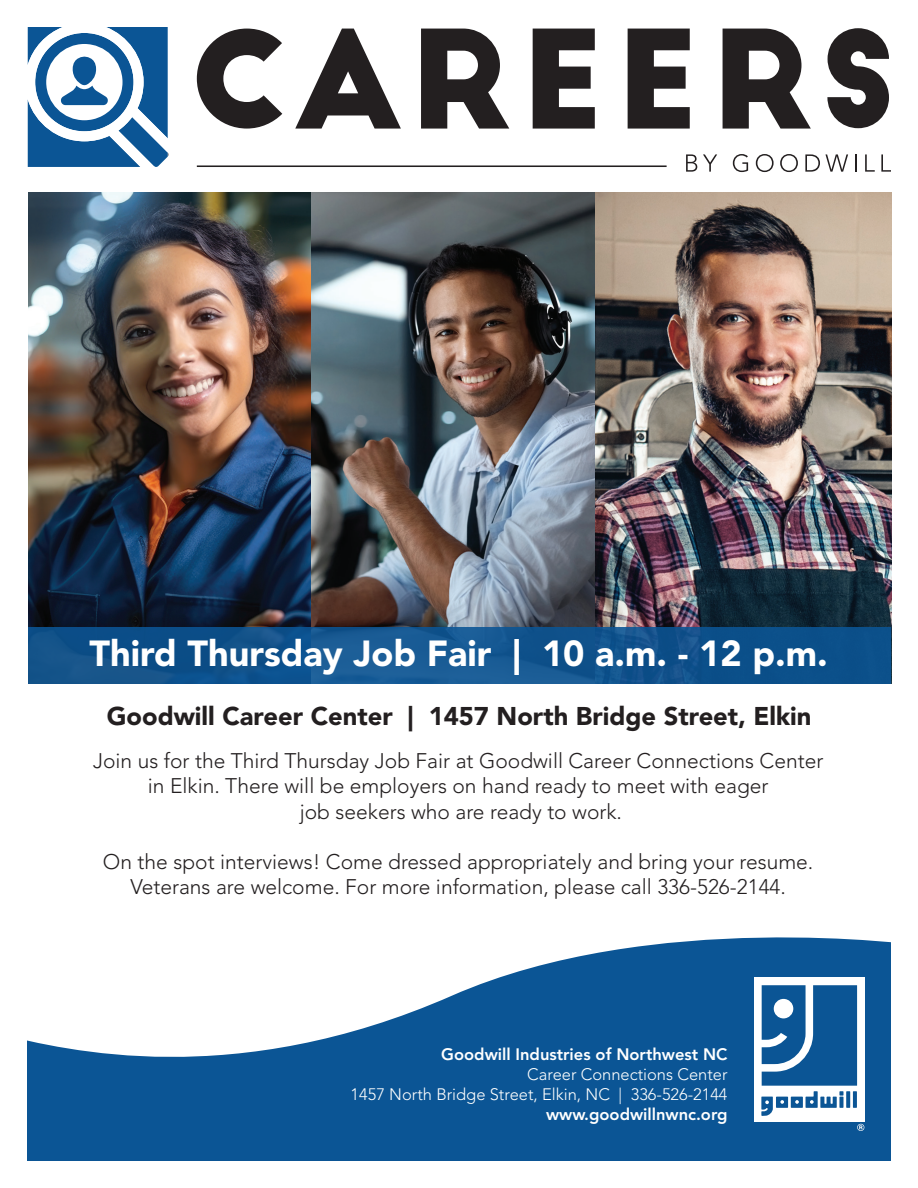
<style>
.page{position:relative;width:918px;height:1188px;background:#fff}
.page>*{position:absolute;margin:0;border:0;box-sizing:border-box;transform-origin:0 0}
.t1{font:900 36px "Avenir LT Std";color:#fff}
.t2{font:900 25.5px "Avenir LT Std";color:#231f20}
.t3{font:300 21px/25.2px "Avenir LT Std";color:#231f20;text-align:center}
.t4{font:300 16.5px/19.8px "Avenir LT Std";color:#fff;text-align:right}
.t5{font:800 16.5px "Avenir LT Std";color:#fff}
</style>
<div class="page">
<img style="left:28px;top:192px;width:863px;height:435px">
<svg style="left:686px;top:154px;width:11px;height:18px"></svg>
<svg style="left:703px;top:154px;width:14px;height:18px"></svg>
<svg style="left:733px;top:154px;width:15px;height:18px"></svg>
<svg style="left:756px;top:154px;width:18px;height:18px"></svg>
<svg style="left:780px;top:154px;width:18px;height:18px"></svg>
<svg style="left:805px;top:154px;width:43px;height:18px"></svg>
<svg style="left:855px;top:154px;width:1px;height:18px"></svg>
<svg style="left:865px;top:154px;width:10px;height:18px"></svg>
<svg style="left:881px;top:154px;width:10px;height:18px"></svg>
<hr style="left:197px;top:165px;width:470px;height:2px;background:#231f20">
<svg style="left:723px;top:29px;width:88px;height:100px"></svg>
<svg style="left:827px;top:28px;width:62px;height:100px"></svg>
<svg style="left:197px;top:29px;width:85px;height:100px"></svg>
<svg style="left:295px;top:29px;width:106px;height:100px"></svg>
<svg style="left:421px;top:29px;width:88px;height:100px"></svg>
<svg style="left:533px;top:29px;width:62px;height:100px"></svg>
<svg style="left:628px;top:29px;width:62px;height:100px"></svg>
<svg style="left:28px;top:27px;width:141px;height:140px"></svg>
<svg style="left:27px;top:937px;width:864px;height:224px;fill:#0b5595"></svg>
<div style="left:754px;top:978px;width:111px;height:144px;background:#fff"></div>
<svg style="left:857px;top:1124px;width:7px;height:7px"></svg>
<svg style="left:761px;top:985px;width:96px;height:131px"></svg>
<svg style="left:839px;top:1097px;width:4px;height:11px"></svg>
<svg style="left:846px;top:1091px;width:4px;height:17px"></svg>
<svg style="left:853px;top:1091px;width:4px;height:17px"></svg>
<div style="left:28px;top:627px;width:863px;height:57px;background:linear-gradient(to right,#14558d,#0e528d)"></div>
<h1 class="t1" style="left:89px;top:632px;width:740px">Third Thursday Job Fair | 10 a.m. - 12 p.m.</h1>
<p class="t2" style="left:107px;top:701px;width:706px">Goodwill Career Center | 1457 North Bridge Street, Elkin</p>
<p class="t3" style="left:93px;top:748px;width:732px">Join us for the Third Thursday Job Fair at Goodwill Career Connections Center in Elkin. There will be employers on hand ready to meet with eager<br>job seekers who are ready to work.</p>
<p class="t3" style="left:103px;top:849px;width:712px">On the spot interviews! Come dressed appropriately and bring your resume.<br>Veterans are welcome. For more information, please call 336-526-2144.</p>
<p class="t5" style="left:441px;top:1045px;width:288px">Goodwill Industries of Northwest NC</p>
<p class="t4" style="left:351px;top:1065px;width:378px">Career Connections Center<br>1457 North Bridge Street, Elkin, NC | 336-526-2144</p>
<p class="t5" style="left:546px;top:1104px;width:183px">www.goodwillnwnc.org</p>
</div>
